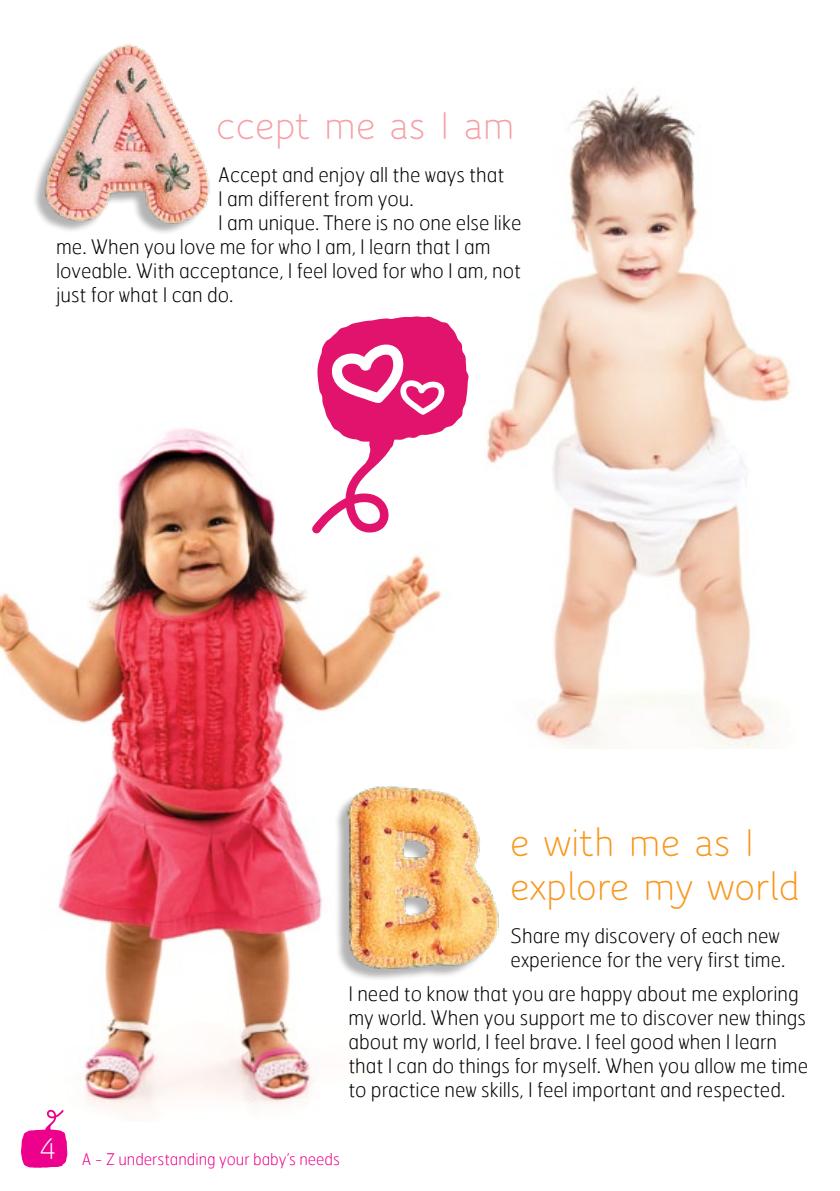
<style>
.page{position:relative;width:840px;height:1191px;background:#fff}
.page>*{position:absolute;margin:0;border:0;box-sizing:border-box;transform-origin:0 0}
.t1{font:42px/43.4px "Speak OT";color:#f8971d}
.t2{font:42px "Speak OT";color:#f6a0a6}
.t3{font:32.6px "Speak OT";color:#fff}
.t4{font:100 20px/24px "Hermes";color:#000}
.t5{font:100 16px "Hermes";color:#ec008c}
</style>
<div class="page">
<img style="left:486px;top:87px;width:305px;height:661px">
<img style="left:0;top:428px;width:442px;height:687px">
<div style="left:333px;top:789px;width:160px;height:192px;background:#000;opacity:.3"></div>
<img style="left:342px;top:774px;width:157px;height:207px">
<div style="left:31px;top:47px;width:173px;height:188px;background:#000;opacity:.3"></div>
<img style="left:38px;top:43px;width:171px;height:192px">
<svg style="left:21px;top:1109px;width:46px;height:58px"></svg>
<svg style="left:283px;top:316px;width:185px;height:250px"></svg>
<h1 class="t2" style="left:216px;top:102px;width:300px">ccept me as I am</h1>
<p class="t4" style="left:218px;top:162px;width:287px">Accept and enjoy all the ways that</p>
<p class="t4" style="left:218px;top:186px;width:197px">I am different from you.</p>
<p class="t4" style="left:218px;top:210px;width:304px">I am unique. There is no one else like</p>
<p class="t4" style="left:56px;top:234px;width:435px">me. When you love me for who I am, I learn that I am</p>
<p class="t4" style="left:56px;top:258px;width:466px">loveable. With acceptance, I feel loved for who I am, not</p>
<p class="t4" style="left:56px;top:282px;width:179px">just for what I can do.</p>
<h1 class="t1" style="left:510px;top:821px;width:291px">e with me as I explore my world</h1>
<h2 class="t3" style="left:38px;top:1130px;width:21px">4</h2>
<p class="t4" style="left:510px;top:923px;width:276px">Share my discovery of each new experience for the very first time.</p>
<p class="t4" style="left:348px;top:981px;width:461px">I need to know that you are happy about me exploring my world. When you support me to discover new things about my world, I feel brave. I feel good when I learn that I can do things for myself. When you allow me time to practice new skills, I feel important and respected.</p>
<p class="t5" style="left:82px;top:1148px;width:259px">A - Z understanding your baby’s needs</p>
</div>
